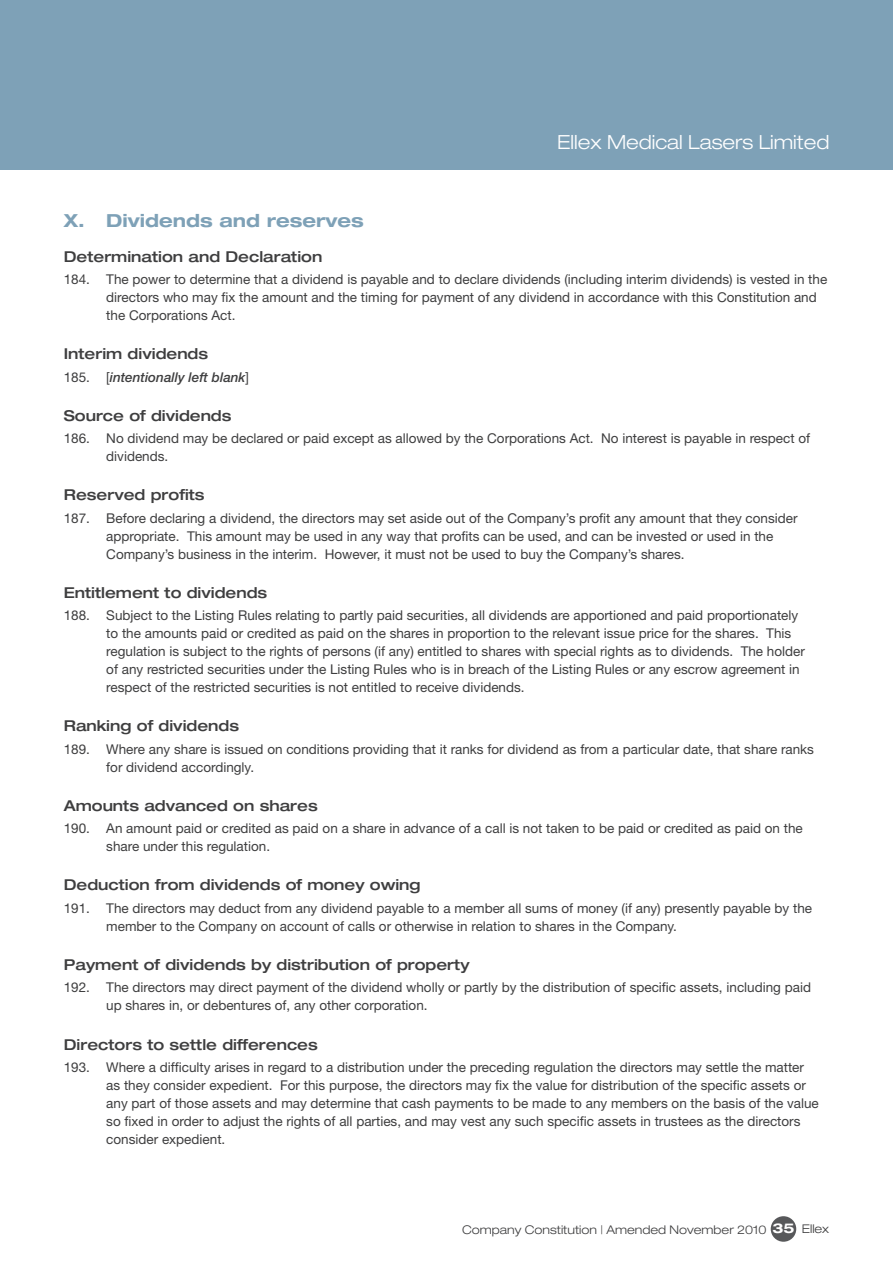
<style>
.page{position:relative;width:893px;height:1263px;background:#fff}
.page>*{position:absolute;margin:0;border:0;box-sizing:border-box;transform-origin:0 0}
.t1{font:300 expanded 19.5px "Helvetica Neue";color:#fff}
.t2{font:700 expanded 18px "Helvetica Neue";color:#7ea1b7}
.t3{font:500 expanded 15px "Helvetica Neue";color:#3e3e3f}
.t4{font:13.5px/18px "Helvetica Neue";color:#3e3e3f}
.t5{font:italic 500 13.5px "Helvetica Neue";color:#3e3e3f}
.t6{font:300 expanded 12px "Helvetica Neue";color:#3e3e3f}
.s1{font-weight:400;font-style:normal}
.s2{font-weight:700;font-size:13.5px;color:#fff}
</style>
<div class="page">
<div style="left:0;top:0;width:893px;height:170px;background:#7ea1b7"></div>
<div style="left:771px;top:1216px;width:25px;height:26px;background:#57585a;border-radius:50%"></div>
<h1 class="t1" style="left:557px;top:130px;width:274px">Ellex Medical Lasers Limited</h1>
<h2 class="t2" style="left:64px;top:209px;width:302px">X. Dividends and reserves</h2>
<p class="t3" style="left:64px;top:247px;width:260px">Determination and Declaration</p>
<p class="t4" style="left:106px;top:270px;width:722px;text-indent:-43px">184. The power to determine that a dividend is payable and to declare dividends (including interim dividends) is vested in the directors who may fix the amount and the timing for payment of any dividend in accordance with this Constitution and the Corporations Act.</p>
<p class="t3" style="left:64px;top:345px;width:146px">Interim dividends</p>
<p class="t5" style="left:64px;top:369px;width:187px"><span class="s1">185. [</span>intentionally left blank<span class="s1">]</span></p>
<p class="t3" style="left:64px;top:406px;width:169px">Source of dividends</p>
<p class="t4" style="left:106px;top:429px;width:705px;text-indent:-43px">186. No dividend may be declared or paid except as allowed by the Corporations Act. No interest is payable in respect of dividends.</p>
<p class="t3" style="left:64px;top:486px;width:142px">Reserved profits</p>
<p class="t4" style="left:106px;top:509px;width:693px;text-indent:-43px">187. Before declaring a dividend, the directors may set aside out of the Company’s profit any amount that they consider appropriate. This amount may be used in any way that profits can be used, and can be invested or used in the<br>Company’s business in the interim. However, it must not be used to buy the Company’s shares.</p>
<p class="t3" style="left:64px;top:583px;width:205px">Entitlement to dividends</p>
<p class="t4" style="left:106px;top:606px;width:700px;text-indent:-43px">188. Subject to the Listing Rules relating to partly paid securities, all dividends are apportioned and paid proportionately to the amounts paid or credited as paid on the shares in proportion to the relevant issue price for the shares. This regulation is subject to the rights of persons (if any) entitled to shares with special rights as to dividends. The holder of any restricted securities under the Listing Rules who is in breach of the Listing Rules or any escrow agreement in respect of the restricted securities is not entitled to receive dividends.</p>
<p class="t3" style="left:64px;top:717px;width:177px">Ranking of dividends</p>
<p class="t4" style="left:106px;top:740px;width:709px;text-indent:-43px">189. Where any share is issued on conditions providing that it ranks for dividend as from a particular date, that share ranks for dividend accordingly.</p>
<p class="t3" style="left:64px;top:796px;width:255px">Amounts advanced on shares</p>
<p class="t4" style="left:106px;top:819px;width:698px;text-indent:-43px">190. An amount paid or credited as paid on a share in advance of a call is not taken to be paid or credited as paid on the share under this regulation.</p>
<p class="t3" style="left:64px;top:876px;width:358px">Deduction from dividends of money owing</p>
<p class="t4" style="left:106px;top:899px;width:707px;text-indent:-43px">191. The directors may deduct from any dividend payable to a member all sums of money (if any) presently payable by the member to the Company on account of calls or otherwise in relation to shares in the Company.</p>
<p class="t3" style="left:64px;top:955px;width:407px">Payment of dividends by distribution of property</p>
<p class="t4" style="left:106px;top:978px;width:706px;text-indent:-43px">192. The directors may direct payment of the dividend wholly or partly by the distribution of specific assets, including paid up shares in, or debentures of, any other corporation.</p>
<p class="t3" style="left:64px;top:1035px;width:256px">Directors to settle differences</p>
<p class="t4" style="left:106px;top:1058px;width:714px;text-indent:-43px">193. Where a difficulty arises in regard to a distribution under the preceding regulation the directors may settle the matter as they consider expedient. For this purpose, the directors may fix the value for distribution of the specific assets or any part of those assets and may determine that cash payments to be made to any members on the basis of the value so fixed in order to adjust the rights of all parties, and may vest any such specific assets in trustees as the directors consider expedient.</p>
<p class="t6" style="left:462px;top:1222px;width:369px">Company Constitution | Amended November 2010 <span class="s2">35</span> Ellex</p>
</div>
